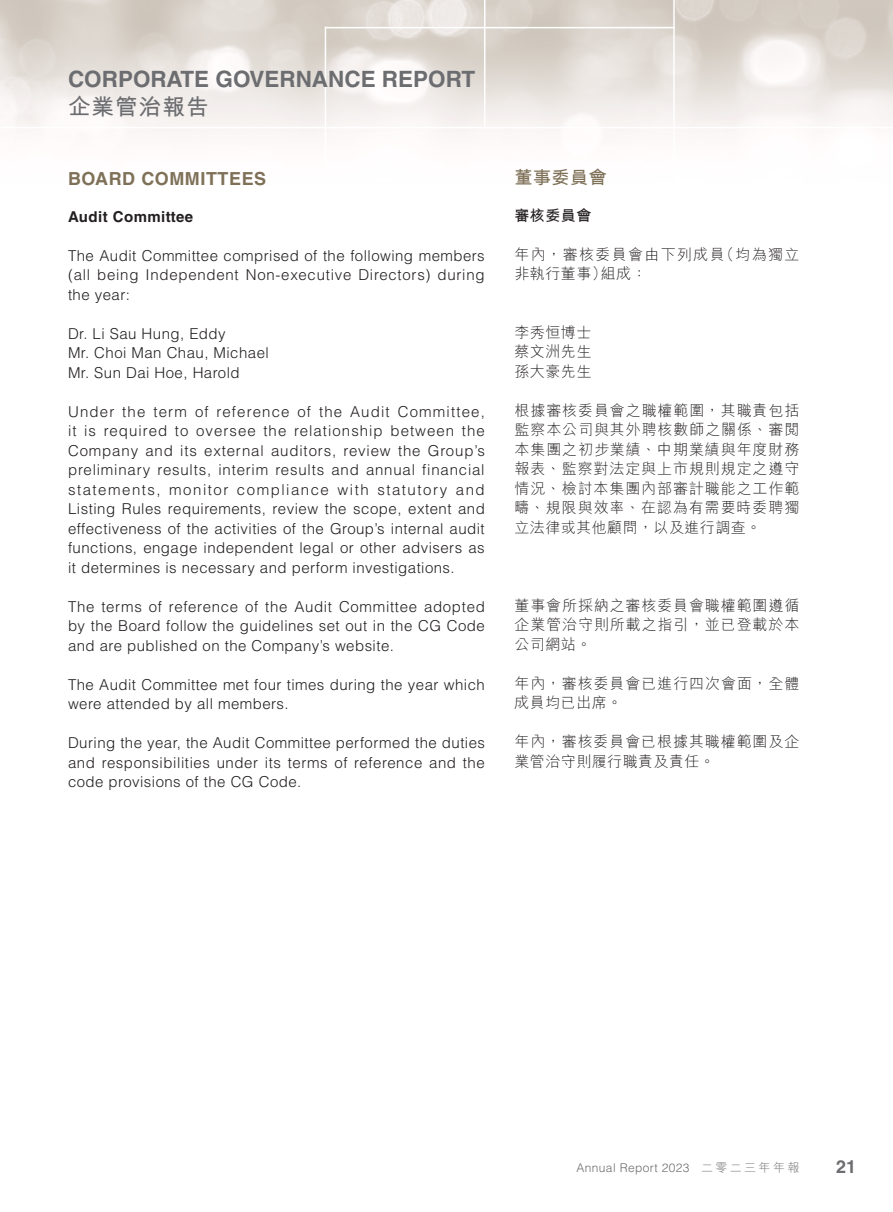
<style>
.page{position:relative;width:893px;height:1212px;background:#fff}
.page>*{position:absolute;margin:0;border:0;box-sizing:border-box;transform-origin:0 0}
.t1{font:700 22.5px "Helvetica LT Std";color:#6c6d70}
.t2{font:700 22.5px "M Hei HK";letter-spacing:.05em;color:#6c6d70}
._01_Heading_1{font:700 18px "Helvetica LT Std";letter-spacing:.03em;color:#7e7158}
._01_Heading_1_C{font:700 18px "M Hei HK";letter-spacing:.03em;color:#7e7158}
.t3{font:700 18px "Helvetica LT Std";color:#6c6d70}
._00_E_Body_text{font:300 15px/19.5px "Helvetica LT Std";letter-spacing:.03em;color:#231f20;text-align:justify}
._00_Body_text_C{font:300 15px/19.5px "M Hei HK";letter-spacing:.06em;color:#231f20;text-align:justify}
._00_Body_text_C-2{font:300 15px/19.5px "M Hei HK";letter-spacing:.09em;color:#231f20}
._02_Heading_2{font:700 15px "Helvetica LT Std";letter-spacing:.03em;color:#231f20}
._02_Heading_2_C{font:700 15px "M Hei HK";letter-spacing:.03em;color:#231f20}
.t4{font:300 12px "Helvetica LT Std";letter-spacing:.03em;color:#6c6d70}
.s1{font-family:"M Hei HK"}
</style>
<div class="page">
<h1 class="t1" style="left:68px;top:65px;width:409px">CORPORATE GOVERNANCE REPORT</h1>
<h1 class="t2" style="left:68px;top:91px;width:142px">企業管治報告</h1>
<p class="_01_Heading_1" style="left:68px;top:168px;width:200px">BOARD COMMITTEES</p>
<p class="_02_Heading_2" style="left:68px;top:207px;width:127px">Audit Committee</p>
<p class="_00_E_Body_text" style="left:68px;top:245px;width:418px">The Audit Committee comprised of the following members (all being Independent Non-executive Directors) during the year:</p>
<p class="_00_E_Body_text" style="left:68px;top:323px;width:159px">Dr. Li Sau Hung, Eddy</p>
<p class="_00_E_Body_text" style="left:68px;top:343px;width:202px">Mr. Choi Man Chau, Michael</p>
<p class="_00_E_Body_text" style="left:68px;top:362px;width:173px">Mr. Sun Dai Hoe, Harold</p>
<p class="_00_E_Body_text" style="left:68px;top:401px;width:418px">Under the term of reference of the Audit Committee, it is required to oversee the relationship between the Company and its external auditors, review the Group’s preliminary results, interim results and annual financial statements, monitor compliance with statutory and Listing Rules requirements, review the scope, extent and effectiveness of the activities of the Group’s internal audit functions, engage independent legal or other advisers as it determines is necessary and perform investigations.</p>
<p class="_00_E_Body_text" style="left:68px;top:596px;width:418px">The terms of reference of the Audit Committee adopted by the Board follow the guidelines set out in the CG Code and are published on the Company’s website.</p>
<p class="_00_E_Body_text" style="left:68px;top:674px;width:418px">The Audit Committee met four times during the year which were attended by all members.</p>
<p class="_00_E_Body_text" style="left:68px;top:733px;width:418px">During the year, the Audit Committee performed the duties and responsibilities under its terms of reference and the code provisions of the CG Code.</p>
<p class="_01_Heading_1_C" style="left:514px;top:165px;width:94px">董事委員會</p>
<p class="_02_Heading_2_C" style="left:514px;top:204px;width:78px">審核委員會</p>
<p class="_00_Body_text_C-2" style="left:514px;top:244px;width:286px">年內，審核委員會由下列成員（均為獨立非執行董事）組成：</p>
<p class="_00_Body_text_C" style="left:514px;top:322px;width:78px">李秀恒博士</p>
<p class="_00_Body_text_C" style="left:514px;top:342px;width:78px">蔡文洲先生</p>
<p class="_00_Body_text_C" style="left:514px;top:361px;width:78px">孫大豪先生</p>
<p class="_00_Body_text_C" style="left:514px;top:400px;width:286px">根據審核委員會之職權範圍，其職責包括監察本公司與其外聘核數師之關係、審閱本集團之初步業績、中期業績與年度財務報表、監察對法定與上市規則規定之遵守情況、檢討本集團內部審計職能之工作範疇、規限與效率、在認為有需要時委聘獨立法律或其他顧問，以及進行調查。</p>
<p class="_00_Body_text_C" style="left:514px;top:595px;width:286px">董事會所採納之審核委員會職權範圍遵循企業管治守則所載之指引，並已登載於本公司網站。</p>
<p class="_00_Body_text_C" style="left:514px;top:673px;width:286px">年內，審核委員會已進行四次會面，全體成員均已出席。</p>
<p class="_00_Body_text_C" style="left:514px;top:732px;width:286px">年內，審核委員會已根據其職權範圍及企業管治守則履行職責及責任。</p>
<p class="t4" style="left:576px;top:1160px;width:224px">Annual Report 2023 <span class="s1">二零二三年年報</span></p>
<p class="t3" style="left:836px;top:1156px;width:22px">21</p>
</div>
